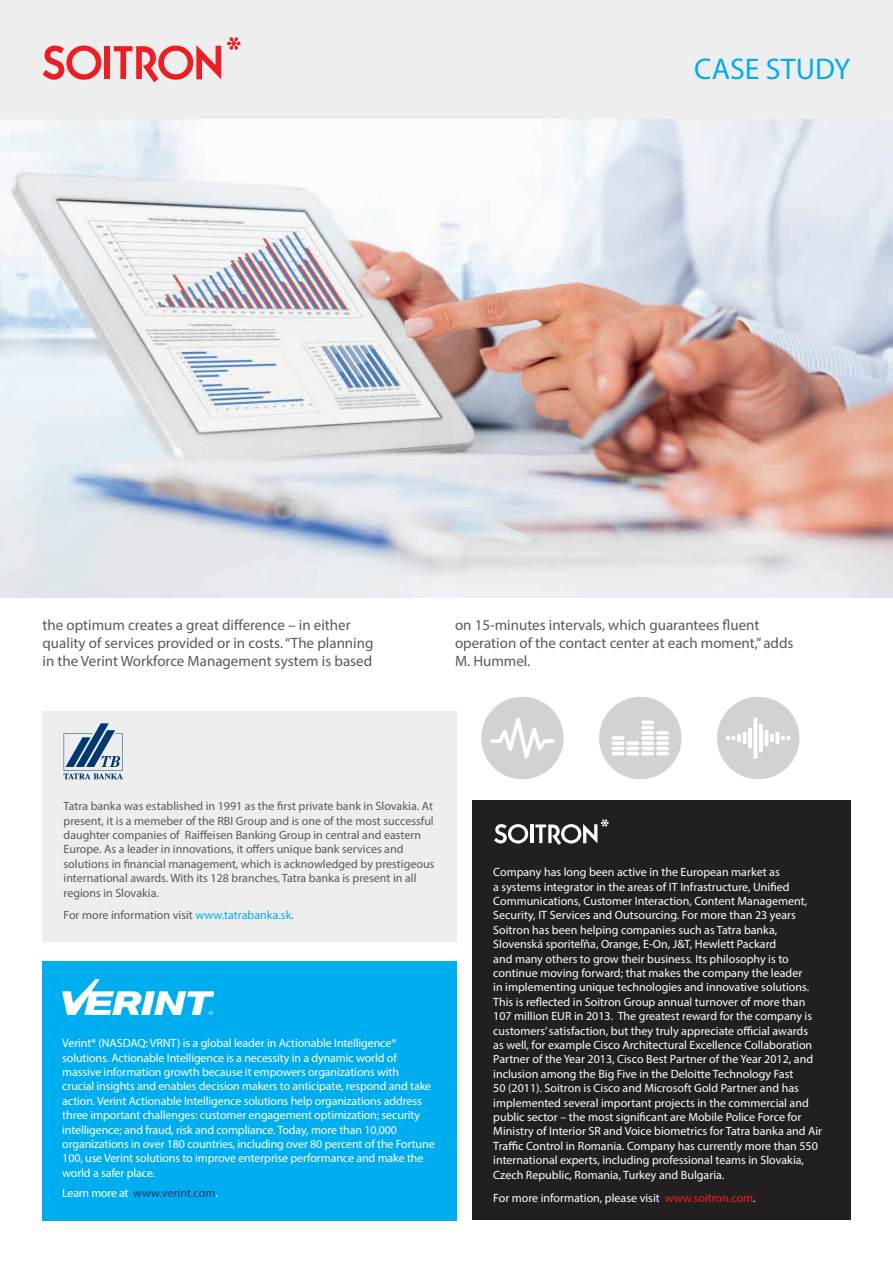
<style>
.page{position:relative;width:893px;height:1263px;background:#fff}
.page>*{position:absolute;margin:0;border:0;box-sizing:border-box;transform-origin:0 0}
.t1{font:30px "Myriad Pro";color:#00aeef}
.t2{font:15px/18px "Myriad Pro";color:#58595b}
.t3{font:12px/14.4px "Myriad Pro";color:#fff}
.t4{font:12px/14.4px "Myriad Pro";color:#58595b}
.t5{font:12px "Myriad Pro";letter-spacing:-.01em;color:#013874}
.s1{color:#00aeef}
.s2{color:#fff}
.s3{color:#ee1d23}
</style>
<div class="page">
<div style="left:0;top:0;width:893px;height:119px;background:#eee"></div>
<svg style="left:717px;top:697px;width:82px;height:82px"></svg>
<svg style="left:599px;top:697px;width:82px;height:82px"></svg>
<svg style="left:481px;top:697px;width:83px;height:82px"></svg>
<div style="left:42px;top:711px;width:415px;height:231px;background:#eee"></div>
<svg style="left:64px;top:723px;width:59px;height:56px"></svg>
<div style="left:472px;top:800px;width:378px;height:420px;background:#231f20"></div>
<hr style="left:530px;top:824px;width:3px;height:19px;background:#fff">
<svg style="left:535px;top:819px;width:74px;height:26px"></svg>
<svg style="left:494px;top:824px;width:34px;height:19px"></svg>
<div style="left:42px;top:961px;width:415px;height:259px;background:#00aeef"></div>
<img style="left:62px;top:980px;width:151px;height:34px">
<div style="left:105px;top:46px;width:5px;height:33px;background:#ee1d23"></div>
<svg style="left:114px;top:45px;width:107px;height:37px"></svg>
<svg style="left:227px;top:37px;width:14px;height:13px"></svg>
<svg style="left:43px;top:46px;width:58px;height:34px"></svg>
<img style="left:0;top:119px;width:893px;height:478px">
<h1 class="t1" style="left:694px;top:50px;width:158px">CASE STUDY</h1>
<p class="t2" style="left:43px;top:616px;width:332px">the optimum creates a great difference – in either quality of services provided or in costs. “The planning in the Verint Workforce Management system is based</p>
<p class="t2" style="left:455px;top:616px;width:340px">on 15-minutes intervals, which guarantees fluent operation of the contact center at each moment,” adds<br>M. Hummel.</p>
<p class="t4" style="left:64px;top:799px;width:372px">Tatra banka was established in 1991 as the first private bank in Slovakia. At present, it is a memeber of the RBI Group and is one of the most successful daughter companies of Raiffeisen Banking Group in central and eastern Europe. As a leader in innovations, it offers unique bank services and solutions in financial management, which is acknowledged by prestigeous international awards. With its 128 branches, Tatra banka is present in all regions in Slovakia.</p>
<p class="t4" style="left:64px;top:908px;width:232px">For more information visit <span class="s1">www.tatrabanka.sk</span>.</p>
<p class="t3" style="left:62px;top:1036px;width:374px">Verint® (NASDAQ: VRNT) is a global leader in Actionable Intelligence® solutions. Actionable Intelligence is a necessity in a dynamic world of massive information growth because it empowers organizations with<br>crucial insights and enables decision makers to anticipate, respond and take action. Verint Actionable Intelligence solutions help organizations address three important challenges: customer engagement optimization; security intelligence; and fraud, risk and compliance. Today, more than 10,000 organizations in over 180 countries, including over 80 percent of the Fortune 100, use Verint solutions to improve enterprise performance and make the world a safer place.</p>
<p class="t5" style="left:62px;top:1186px;width:157px"><span class="s2">Learn more at</span> www.verint.com<span class="s2">.</span></p>
<p class="t3" style="left:493px;top:865px;width:330px">Company has long been active in the European market as<br>a systems integrator in the areas of IT Infrastructure, Unified Communications, Customer Interaction, Content Management, Security, IT Services and Outsourcing. For more than 23 years Soitron has been helping companies such as Tatra banka, Slovenská sporiteľňa, Orange, E-On, J&amp;T, Hewlett Packard<br>and many others to grow their business. Its philosophy is to continue moving forward; that makes the company the leader<br>in implementing unique technologies and innovative solutions.<br>This is reflected in Soitron Group annual turnover of more than 107 million EUR in 2013. The greatest reward for the company is customers’ satisfaction, but they truly appreciate official awards<br>as well, for example Cisco Architectural Excellence Collaboration Partner of the Year 2013, Cisco Best Partner of the Year 2012, and inclusion among the Big Five in the Deloitte Technology Fast<br>50 (2011). Soitron is Cisco and Microsoft Gold Partner and has implemented several important projects in the commercial and public sector – the most significant are Mobile Police Force for Ministry of Interior SR and Voice biometrics for Tatra banka and Air Traffic Control in Romania. Company has currently more than 550 international experts, including professional teams in Slovakia, Czech Republic, Romania, Turkey and Bulgaria.</p>
<p class="t3" style="left:493px;top:1190px;width:264px">For more information, please visit <span class="s3">www.soitron.com</span>.</p>
</div>
